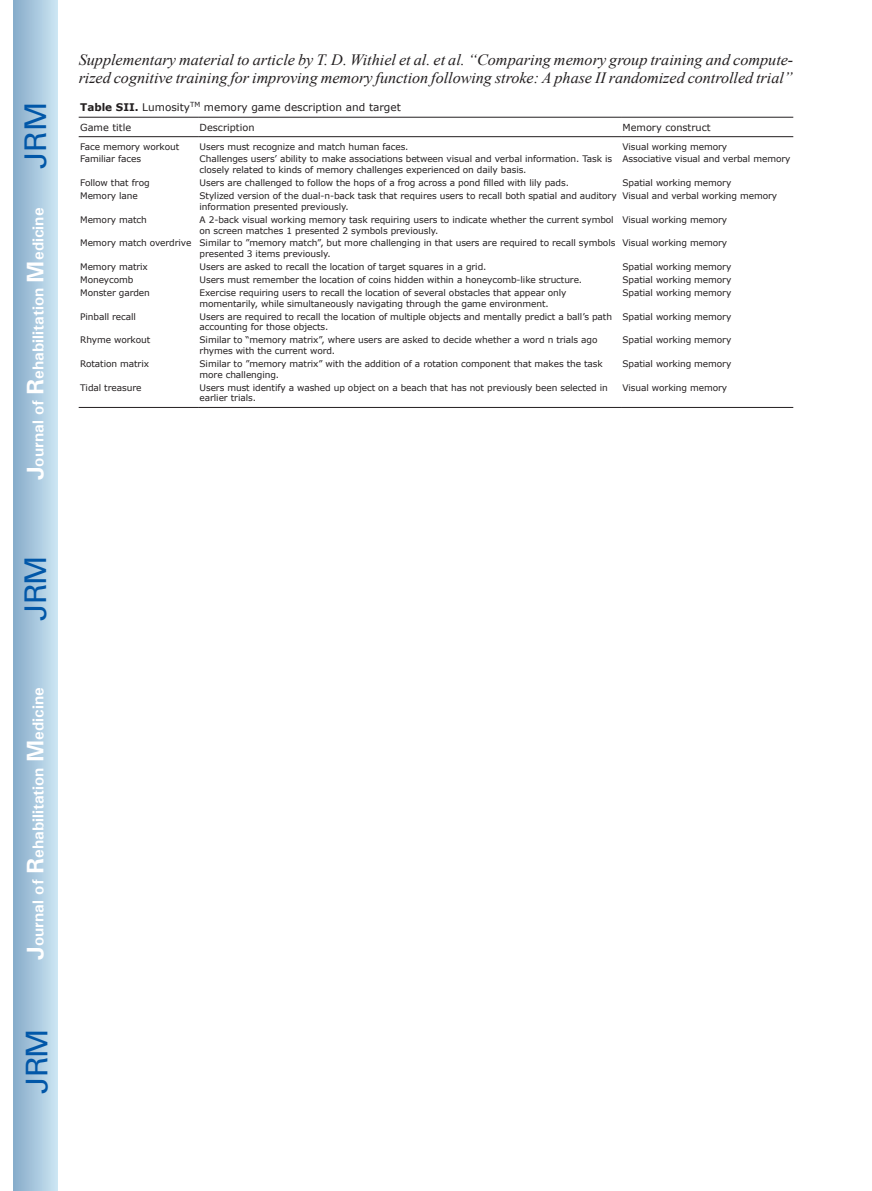
<style>
.page{position:relative;width:872px;height:1191px;background:#fff}
.page>*{position:absolute;margin:0;border:0;box-sizing:border-box;transform-origin:0 0}
.t1{font:30px "Univers";letter-spacing:-.03em;color:#0157a8}
.t2{font:italic 15.75px/18px "Times New Roman";letter-spacing:-.005em;color:#231f20}
.t3{font:700 15.75px "Univers";color:#fff}
.t4{font:10.5px "Verdana";color:#231f20}
.t5{font:9.75px "Verdana";color:#231f20}
.t6{font:9px/10.8px "Verdana";letter-spacing:-.01em;color:#231f20}
.s1{font-size:24px}
.s2{font-weight:700}
</style>
<div class="page">
<div style="left:14px;top:0;width:43px;height:1191px;background:linear-gradient(to right,#88acca,#cbe5f2)"></div>
<hr style="left:79px;top:117px;width:119px;height:1px;background:#231f20">
<hr style="left:198px;top:117px;width:423px;height:1px;background:#231f20">
<hr style="left:621px;top:117px;width:172px;height:1px;background:#231f20">
<hr style="left:79px;top:136px;width:119px;height:1px;background:#231f20">
<hr style="left:198px;top:136px;width:423px;height:1px;background:#231f20">
<hr style="left:621px;top:136px;width:172px;height:1px;background:#231f20">
<hr style="left:79px;top:407px;width:119px;height:1px;background:#231f20">
<hr style="left:198px;top:407px;width:423px;height:1px;background:#231f20">
<hr style="left:621px;top:407px;width:172px;height:1px;background:#231f20">
<h1 class="t1" style="left:18px;top:169px;width:68px;rotate:-90deg">JRM</h1>
<h2 class="t3" style="left:28px;top:480px;width:274px;rotate:-90deg"><span class="s1">J</span>ournal of <span class="s1">R</span>ehabilitation <span class="s1">M</span>edicine</h2>
<h2 class="t2" style="left:79px;top:50px;width:716px">Supplementary material to article by T. D. Withiel et al. et al. “Comparing memory group training and compute&shy;rized cognitive training for improving memory function following stroke: A phase II randomized controlled trial”</h2>
<p class="t4" style="left:80px;top:100px;width:322px"><span class="s2">Table SII.</span> Lumosity<sup>TM</sup> memory game description and target</p>
<p class="t5" style="left:80px;top:120px;width:52px">Game title</p>
<p class="t5" style="left:200px;top:120px;width:56px">Description</p>
<p class="t5" style="left:622px;top:120px;width:90px">Memory construct</p>
<p class="t6" style="left:80px;top:141px;width:101px">Face memory workout</p>
<p class="t6" style="left:200px;top:141px;width:210px">Users must recognize and match human faces.</p>
<p class="t6" style="left:622px;top:141px;width:106px">Visual working memory</p>
<p class="t6" style="left:80px;top:154px;width:62px">Familiar faces</p>
<p class="t6" style="left:200px;top:154px;width:414px">Challenges users’ ability to make associations between visual and verbal information. Task is closely related to kinds of memory challenges experienced on daily basis.</p>
<p class="t6" style="left:622px;top:154px;width:169px">Associative visual and verbal memory</p>
<p class="t6" style="left:80px;top:177px;width:71px">Follow that frog</p>
<p class="t6" style="left:200px;top:177px;width:371px">Users are challenged to follow the hops of a frog across a pond filled with lily pads.</p>
<p class="t6" style="left:622px;top:177px;width:110px">Spatial working memory</p>
<p class="t6" style="left:80px;top:190px;width:59px">Memory lane</p>
<p class="t6" style="left:200px;top:190px;width:418px">Stylized version of the dual-n-back task that requires users to recall both spatial and auditory information presented previously.</p>
<p class="t6" style="left:622px;top:190px;width:156px">Visual and verbal working memory</p>
<p class="t6" style="left:80px;top:214px;width:68px">Memory match</p>
<p class="t6" style="left:200px;top:214px;width:416px">A 2-back visual working memory task requiring users to indicate whether the current symbol on screen matches 1 presented 2 symbols previously.</p>
<p class="t6" style="left:622px;top:214px;width:106px">Visual working memory</p>
<p class="t6" style="left:200px;top:238px;width:417px;text-indent:-119px">Memory match overdrive Similar to ”memory match”, but more challenging in that users are required to recall symbols presented 3 items previously.</p>
<p class="t6" style="left:622px;top:238px;width:106px">Visual working memory</p>
<p class="t6" style="left:80px;top:261px;width:69px">Memory matrix</p>
<p class="t6" style="left:200px;top:261px;width:288px">Users are asked to recall the location of target squares in a grid.</p>
<p class="t6" style="left:622px;top:261px;width:110px">Spatial working memory</p>
<p class="t6" style="left:80px;top:274px;width:55px">Moneycomb</p>
<p class="t6" style="left:200px;top:274px;width:384px">Users must remember the location of coins hidden within a honeycomb-like structure.</p>
<p class="t6" style="left:622px;top:274px;width:110px">Spatial working memory</p>
<p class="t6" style="left:80px;top:287px;width:71px">Monster garden</p>
<p class="t6" style="left:200px;top:287px;width:368px">Exercise requiring users to recall the location of several obstacles that appear only momentarily, while simultaneously navigating through the game environment.</p>
<p class="t6" style="left:622px;top:287px;width:110px">Spatial working memory</p>
<p class="t6" style="left:80px;top:311px;width:57px">Pinball recall</p>
<p class="t6" style="left:200px;top:311px;width:414px">Users are required to recall the location of multiple objects and mentally predict a ball’s path accounting for those objects.</p>
<p class="t6" style="left:622px;top:311px;width:110px">Spatial working memory</p>
<p class="t6" style="left:80px;top:334px;width:72px">Rhyme workout</p>
<p class="t6" style="left:200px;top:334px;width:399px">Similar to “memory matrix”, where users are asked to decide whether a word n trials ago rhymes with the current word.</p>
<p class="t6" style="left:622px;top:334px;width:110px">Spatial working memory</p>
<p class="t6" style="left:80px;top:358px;width:70px">Rotation matrix</p>
<p class="t6" style="left:200px;top:358px;width:405px">Similar to ”memory matrix” with the addition of a rotation component that makes the task more challenging.</p>
<p class="t6" style="left:622px;top:358px;width:110px">Spatial working memory</p>
<p class="t6" style="left:80px;top:382px;width:63px">Tidal treasure</p>
<p class="t6" style="left:200px;top:382px;width:410px">Users must identify a washed up object on a beach that has not previously been selected in earlier trials.</p>
<p class="t6" style="left:622px;top:382px;width:106px">Visual working memory</p>
<h1 class="t1" style="left:18px;top:620px;width:67px;rotate:-90deg">JRM</h1>
<h2 class="t3" style="left:28px;top:959px;width:274px;rotate:-90deg"><span class="s1">J</span>ournal of <span class="s1">R</span>ehabilitation <span class="s1">M</span>edicine</h2>
<h1 class="t1" style="left:19px;top:1093px;width:67px;rotate:-90deg">JRM</h1>
</div>
